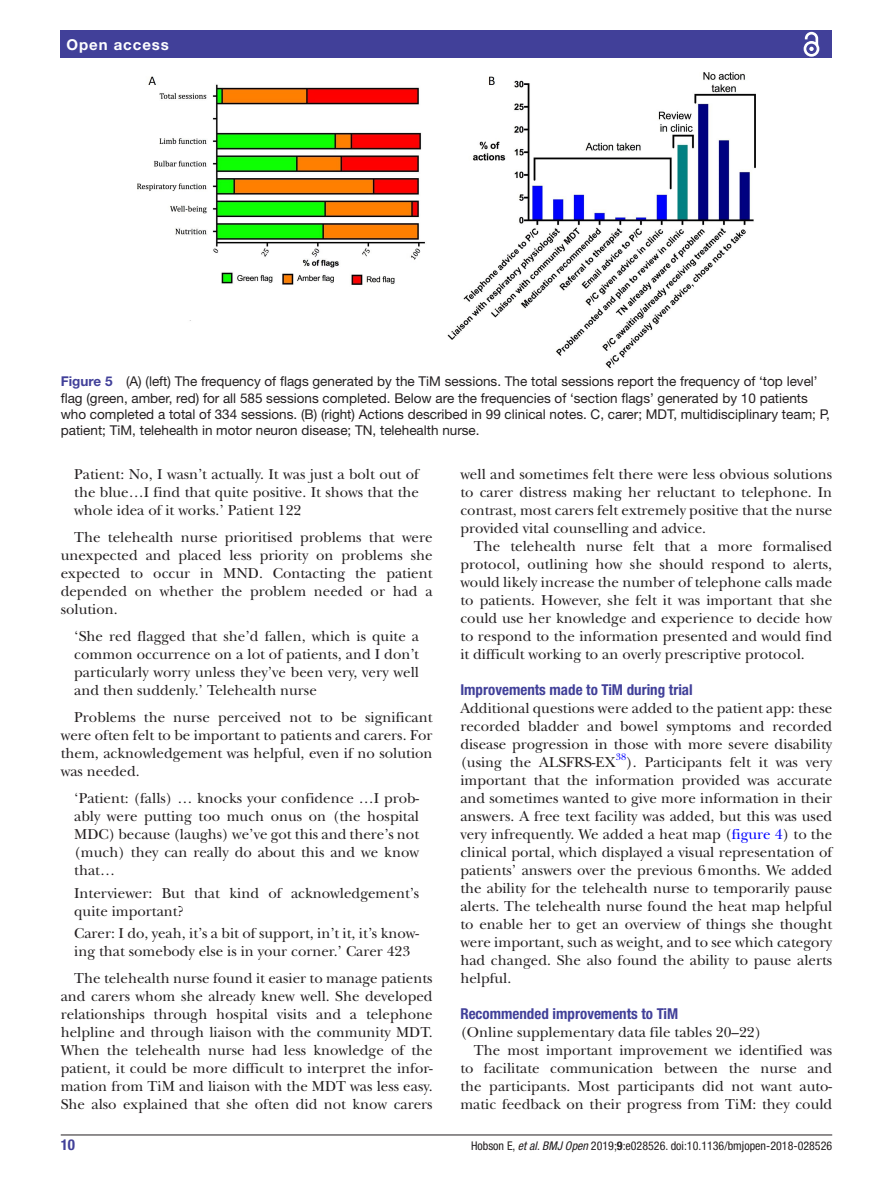
<style>
.page{position:relative;width:893px;height:1191px;background:#fff}
.page>*{position:absolute;margin:0;border:0;box-sizing:border-box;transform-origin:0 0}
.t1{font:15px/18px "New Baskerville";color:#231f20;text-align:justify}
.t2{font:700 condensed 15px "Helvetica Neue LT Std";color:#414099}
.t3{font:700 15px "Helvetica Neue LT Std";letter-spacing:.065em;color:#fff}
.t4{font:13.5px/16.2px "Helvetica Neue LT Std";color:#231f20}
.t5{font:condensed 12px "Helvetica Neue LT Std";color:#231f20}
.t6{font:9.9px "New Baskerville";color:#00f}
.s1{font-weight:700;color:#414099}
.s2{color:#00f}
.s3{font-style:italic}
.s4{font-weight:700}
</style>
<div class="page">
<hr style="left:61px;top:1134px;width:771px;height:1px;background:#231f20">
<div style="left:61px;top:31px;width:771px;height:27px;background:#414099"></div>
<svg style="left:803px;top:31px;width:17px;height:26px"></svg>
<img style="left:138px;top:73px;width:617px;height:296px">
<p class="t3" style="left:66px;top:35px;width:104px">Open access</p>
<p class="t4" style="left:61px;top:373px;width:770px"><span class="s1">Figure 5</span> (A) (left) The frequency of flags generated by the TiM sessions. The total sessions report the frequency of ‘top level’ flag (green, amber, red) for all 585 sessions completed. Below are the frequencies of ‘section flags’ generated by 10 patients who completed a total of 334 sessions. (B) (right) Actions described in 99 clinical notes. C, carer; MDT, multidisciplinary team; P, patient; TiM, telehealth in motor neuron disease; TN, telehealth nurse.</p>
<p class="t1" style="left:74px;top:465px;width:346px">Patient: No, I wasn’t actually. It was just a bolt out of the blue…I find that quite positive. It shows that the whole idea of it works.’ Patient 122</p>
<p class="t1" style="left:61px;top:528px;width:373px;text-indent:14px">The telehealth nurse prioritised problems that were unexpected and placed less priority on problems she expected to occur in MND. Contacting the patient depended on whether the problem needed or had a solution.</p>
<p class="t1" style="left:74px;top:627px;width:346px">‘She red flagged that she’d fallen, which is quite a common occurrence on a lot of patients, and I don’t particularly worry unless they’ve been very, very well and then suddenly.’ Telehealth nurse</p>
<p class="t1" style="left:61px;top:708px;width:373px;text-indent:14px">Problems the nurse perceived not to be significant were often felt to be important to patients and carers. For them, acknowledgement was helpful, even if no solution was needed.</p>
<p class="t1" style="left:74px;top:789px;width:346px">‘Patient: (falls) … knocks your confidence …I prob&shy;ably were putting too much onus on (the hospital MDC) because (laughs) we’ve got this and there’s not (much) they can really do about this and we know that…</p>
<p class="t1" style="left:74px;top:884px;width:346px">Interviewer: But that kind of acknowledgement’s quite important?</p>
<p class="t1" style="left:74px;top:924px;width:346px">Carer: I do, yeah, it’s a bit of support, in’t it, it’s know&shy;ing that somebody else is in your corner.’ Carer 423</p>
<p class="t1" style="left:61px;top:969px;width:373px;text-indent:14px">The telehealth nurse found it easier to manage patients and carers whom she already knew well. She developed relationships through hospital visits and a telephone helpline and through liaison with the community MDT.<br>When the telehealth nurse had less knowledge of the patient, it could be more difficult to interpret the infor&shy;mation from TiM and liaison with the MDT was less easy.<br>She also explained that she often did not know carers</p>
<p class="t1" style="left:460px;top:465px;width:373px">well and sometimes felt there were less obvious solutions to carer distress making her reluctant to telephone. In contrast, most carers felt extremely positive that the nurse provided vital counselling and advice.</p>
<p class="t1" style="left:460px;top:537px;width:373px;text-indent:14px">The telehealth nurse felt that a more formalised protocol, outlining how she should respond to alerts, would likely increase the number of telephone calls made to patients. However, she felt it was important that she could use her knowledge and experience to decide how to respond to the information presented and would find it difficult working to an overly prescriptive protocol.</p>
<p class="t2" style="left:460px;top:681px;width:234px">Improvements made to TiM during trial</p>
<p class="t1" style="left:460px;top:699px;width:373px">Additional questions were added to the patient app: these recorded bladder and bowel symptoms and recorded disease progression in those with more severe disability (using the ALSFRS-EX</p>
<p class="t6" style="left:616px;top:751px;width:12px">38</p>
<p class="t1" style="left:460px;top:753px;width:373px;text-indent:166px">). Participants felt it was very important that the information provided was accurate and sometimes wanted to give more information in their answers. A free text facility was added, but this was used very infrequently. We added a heat map (<span class="s2">figure 4</span>) to the clinical portal, which displayed a visual representation of patients’ answers over the previous 6months. We added the ability for the telehealth nurse to temporarily pause alerts. The telehealth nurse found the heat map helpful to enable her to get an overview of things she thought were important, such as weight, and to see which category had changed. She also found the ability to pause alerts helpful.</p>
<p class="t2" style="left:460px;top:1005px;width:219px">Recommended improvements to TiM</p>
<p class="t1" style="left:460px;top:1023px;width:302px">(Online supplementary data file tables 20–22)</p>
<p class="t1" style="left:474px;top:1041px;width:360px">The most important improvement we identified was</p>
<p class="t1" style="left:460px;top:1059px;width:373px">to facilitate communication between the nurse and</p>
<p class="t1" style="left:460px;top:1077px;width:373px">the participants. Most participants did not want auto-</p>
<p class="t1" style="left:460px;top:1095px;width:373px">matic feedback on their progress from TiM: they could</p>
<p class="t2" style="left:61px;top:1135px;width:16px">10</p>
<p class="t5" style="left:471px;top:1138px;width:363px">Hobson E, <span class="s3">et al</span>. <span class="s3">BMJ Open</span> 2019;<span class="s4">9</span>:e028526. doi:10.1136/bmjopen-2018-028526</p>
</div>
